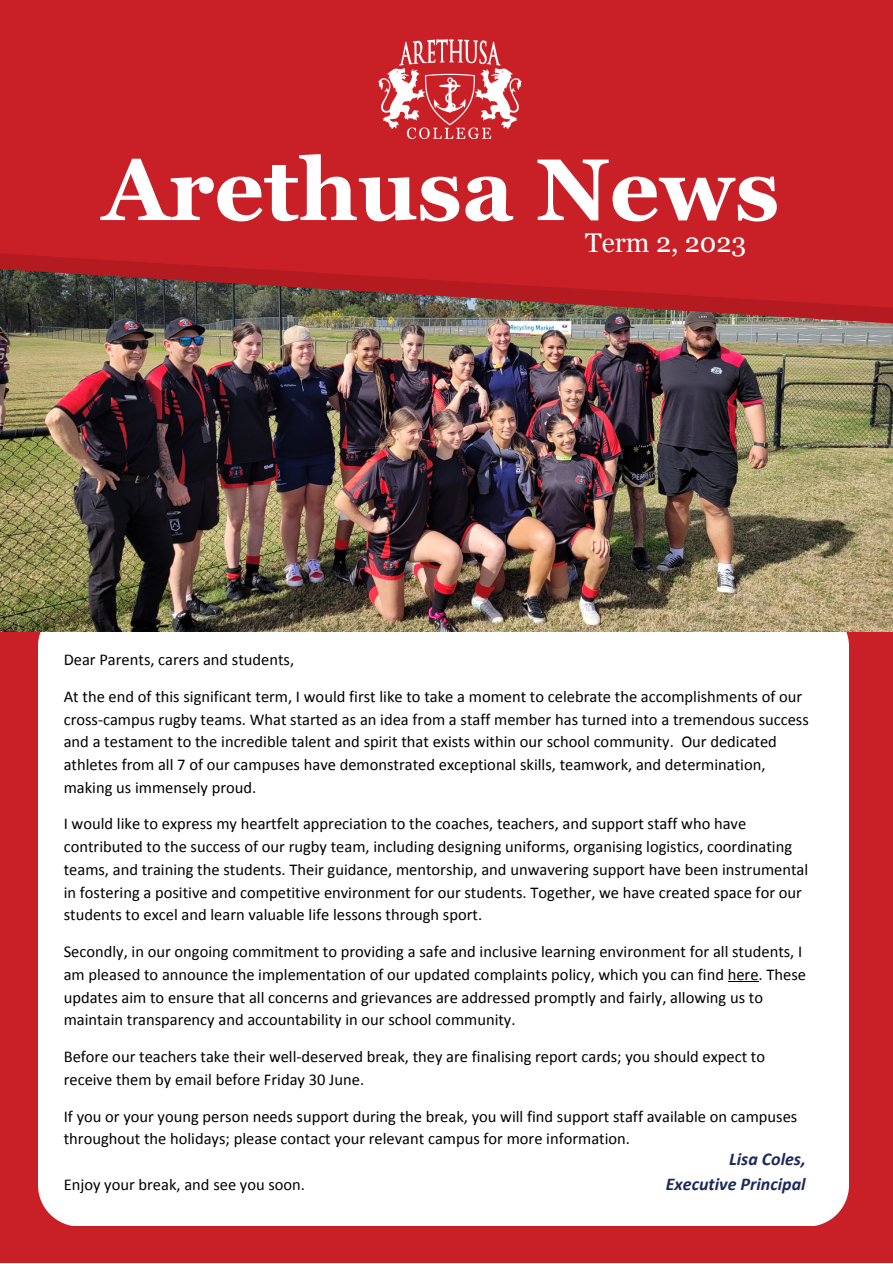
<style>
.page{position:relative;width:893px;height:1264px;background:#fff}
.page>*{position:absolute;margin:0;border:0;box-sizing:border-box;transform-origin:0 0}
.t1{font:700 87.3px "Georgia";color:#fefffe}
.t2{font:27px "Georgia";color:#fefffe}
.t3{font:italic 700 18px "Calibri";color:#1d295b}
.t4{font:16.5px/22.8px "Calibri";color:#000}
</style>
<div class="page">
<div style="left:0;top:0;width:892px;height:1262px;background:#c82026"></div>
<div style="left:38px;top:631px;width:810px;height:595px;background:#fefffe"></div>
<img style="left:0;top:325px;width:892px;height:306px">
<img style="left:0;top:309px;width:892px;height:16px">
<svg style="left:0;top:39px;width:892px;height:270px"></svg>
<img style="left:378px;top:40px;width:143px;height:99px">
<hr style="left:727px;top:980px;width:31px;height:1px;background:#000">
<p class="t1" style="left:103px;top:140px;width:678px">Arethusa News</p>
<p class="t2" style="left:585px;top:227px;width:163px">Term 2, 2023</p>
<p class="t4" style="left:64px;top:649px;width:232px">Dear Parents, carers and students,</p>
<p class="t4" style="left:64px;top:686px;width:746px">At the end of this significant term, I would first like to take a moment to celebrate the accomplishments of our cross-campus rugby teams. What started as an idea from a staff member has turned into a tremendous success and a testament to the incredible talent and spirit that exists within our school community. Our dedicated athletes from all 7 of our campuses have demonstrated exceptional skills, teamwork, and determination, making us immensely proud.</p>
<p class="t4" style="left:64px;top:814px;width:746px">I would like to express my heartfelt appreciation to the coaches, teachers, and support staff who have contributed to the success of our rugby team, including designing uniforms, organising logistics, coordinating teams, and training the students. Their guidance, mentorship, and unwavering support have been instrumental in fostering a positive and competitive environment for our students. Together, we have created space for our students to excel and learn valuable life lessons through sport.</p>
<p class="t4" style="left:64px;top:941px;width:743px">Secondly, in our ongoing commitment to providing a safe and inclusive learning environment for all students, I am pleased to announce the implementation of our updated complaints policy, which you can find here. These updates aim to ensure that all concerns and grievances are addressed promptly and fairly, allowing us to maintain transparency and accountability in our school community.</p>
<p class="t4" style="left:64px;top:1046px;width:702px">Before our teachers take their well-deserved break, they are finalising report cards; you should expect to receive them by email before Friday 30 June.</p>
<p class="t4" style="left:64px;top:1106px;width:735px">If you or your young person needs support during the break, you will find support staff available on campuses throughout the holidays; please contact your relevant campus for more information.</p>
<p class="t4" style="left:64px;top:1174px;width:243px">Enjoy your break, and see you soon.</p>
<p class="t3" style="left:729px;top:1151px;width:78px">Lisa Coles,</p>
<p class="t3" style="left:665px;top:1176px;width:141px">Executive Principal</p>
</div>
